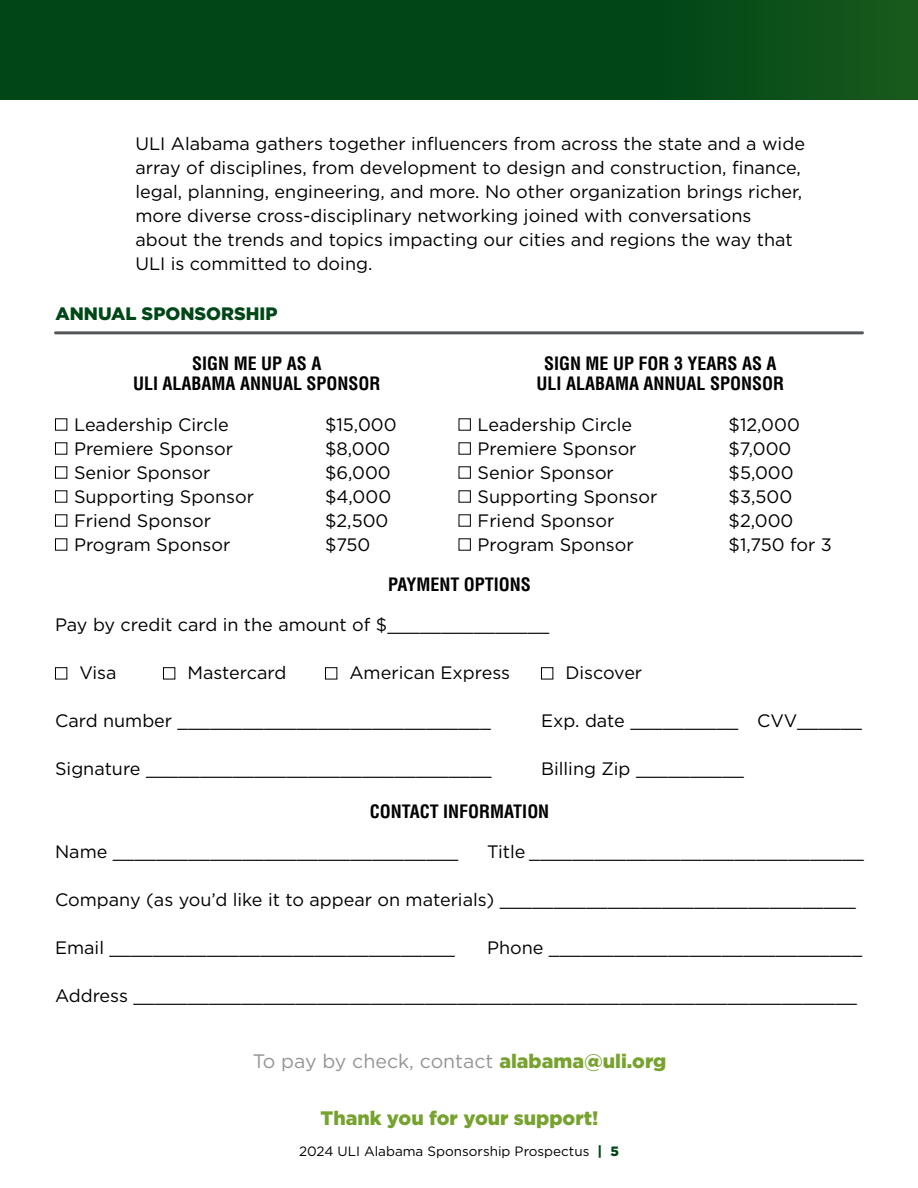
<style>
.page{position:relative;width:918px;height:1188px;background:#fff}
.page>*{position:absolute;margin:0;border:0;box-sizing:border-box;transform-origin:0 0}
.t1{font:19.5px "Gotham";color:#939598}
.t2{font:900 19.5px "Gotham";color:#78a22f}
.t3{font:18px/24px "Gotham";color:#000}
.t4{font:700 condensed 18px/19.5px "Helvetica LT Std";color:#000;text-align:center}
.t5{font:900 18px "Gotham";color:#004717}
.t6{font:13.5px "Gotham";color:#000}
.s1{font-weight:900;color:#78a22f}
.s2{font-weight:900;color:#004717}
</style>
<div class="page">
<hr style="left:56px;top:331px;width:806px;height:3px;background:#535658">
<div style="left:55px;top:418px;width:12px;height:13px;border:1px solid #000"></div>
<div style="left:55px;top:442px;width:12px;height:13px;border:1px solid #000"></div>
<div style="left:55px;top:466px;width:12px;height:13px;border:1px solid #000"></div>
<div style="left:55px;top:490px;width:12px;height:13px;border:1px solid #000"></div>
<div style="left:55px;top:514px;width:12px;height:13px;border:1px solid #000"></div>
<div style="left:55px;top:538px;width:12px;height:13px;border:1px solid #000"></div>
<div style="left:55px;top:667px;width:12px;height:12px;border:1px solid #000"></div>
<div style="left:163px;top:667px;width:12px;height:12px;border:1px solid #000"></div>
<div style="left:325px;top:667px;width:12px;height:12px;border:1px solid #000"></div>
<div style="left:541px;top:667px;width:12px;height:12px;border:1px solid #000"></div>
<div style="left:0;top:0;width:918px;height:99px;background:linear-gradient(to right,#004316,#0c501a)"></div>
<p class="t3" style="left:135px;top:132px;width:671px">ULI Alabama gathers together influencers from across the state and a wide array of disciplines, from development to design and construction, finance, legal, planning, engineering, and more. No other organization brings richer, more diverse cross-disciplinary networking joined with conversations about the trends and topics impacting our cities and regions the way that ULI is committed to doing.</p>
<p class="t5" style="left:56px;top:303px;width:224px">ANNUAL SPONSORSHIP</p>
<p class="t4" style="left:133px;top:354px;width:249px">SIGN ME UP AS A<br>ULI ALABAMA ANNUAL SPONSOR</p>
<p class="t3" style="left:74px;top:412px;width:156px">Leadership Circle</p>
<p class="t3" style="left:325px;top:412px;width:73px">$15,000</p>
<p class="t3" style="left:74px;top:436px;width:161px">Premiere Sponsor</p>
<p class="t3" style="left:325px;top:436px;width:67px">$8,000</p>
<p class="t3" style="left:74px;top:460px;width:138px">Senior Sponsor</p>
<p class="t3" style="left:325px;top:460px;width:67px">$6,000</p>
<p class="t3" style="left:74px;top:484px;width:181px">Supporting Sponsor</p>
<p class="t3" style="left:325px;top:484px;width:68px">$4,000</p>
<p class="t3" style="left:74px;top:508px;width:138px">Friend Sponsor</p>
<p class="t3" style="left:325px;top:508px;width:65px">$2,500</p>
<p class="t3" style="left:74px;top:532px;width:158px">Program Sponsor</p>
<p class="t3" style="left:325px;top:532px;width:47px">$750</p>
<p class="t4" style="left:537px;top:354px;width:249px">SIGN ME UP FOR 3 YEARS AS A<br>ULI ALABAMA ANNUAL SPONSOR</p>
<p class="t3" style="left:478px;top:412px;width:156px">Leadership Circle</p>
<p class="t3" style="left:729px;top:412px;width:73px">$12,000</p>
<p class="t3" style="left:478px;top:436px;width:161px">Premiere Sponsor</p>
<p class="t3" style="left:729px;top:436px;width:64px">$7,000</p>
<p class="t3" style="left:478px;top:460px;width:138px">Senior Sponsor</p>
<p class="t3" style="left:729px;top:460px;width:67px">$5,000</p>
<p class="t3" style="left:478px;top:484px;width:181px">Supporting Sponsor</p>
<p class="t3" style="left:729px;top:484px;width:65px">$3,500</p>
<p class="t3" style="left:478px;top:508px;width:138px">Friend Sponsor</p>
<p class="t3" style="left:729px;top:508px;width:66px">$2,000</p>
<p class="t3" style="left:478px;top:532px;width:158px">Program Sponsor</p>
<p class="t3" style="left:729px;top:532px;width:105px">$1,750 for 3</p>
<p class="t4" style="left:388px;top:574px;width:144px">PAYMENT OPTIONS</p>
<p class="t3" style="left:55px;top:613px;width:496px">Pay by credit card in the amount of $_______________</p>
<p class="t3" style="left:79px;top:661px;width:39px">Visa</p>
<p class="t3" style="left:187px;top:661px;width:100px">Mastercard</p>
<p class="t3" style="left:349px;top:661px;width:162px">American Express</p>
<p class="t3" style="left:565px;top:661px;width:78px">Discover</p>
<p class="t3" style="left:55px;top:709px;width:437px">Card number _____________________________</p>
<p class="t3" style="left:541px;top:709px;width:322px">Exp. date __________ CVV______</p>
<p class="t3" style="left:55px;top:757px;width:438px">Signature ________________________________</p>
<p class="t3" style="left:541px;top:757px;width:204px">Billing Zip __________</p>
<p class="t4" style="left:370px;top:801px;width:181px">CONTACT INFORMATION</p>
<p class="t3" style="left:55px;top:840px;width:405px">Name ________________________________</p>
<p class="t3" style="left:487px;top:840px;width:378px">Title _______________________________</p>
<p class="t3" style="left:55px;top:888px;width:803px">Company (as you’d like it to appear on materials) _________________________________</p>
<p class="t3" style="left:55px;top:936px;width:402px">Email ________________________________</p>
<p class="t3" style="left:487px;top:936px;width:377px">Phone _____________________________</p>
<p class="t3" style="left:55px;top:984px;width:803px">Address ___________________________________________________________________</p>
<p class="t1" style="left:253px;top:1049px;width:415px">To pay by check, contact <span class="s1">alabama@uli.org</span></p>
<p class="t2" style="left:321px;top:1107px;width:279px">Thank you for your support!</p>
<p class="t6" style="left:299px;top:1143px;width:321px">2024 ULI Alabama Sponsorship Prospectus <span class="s2">| 5</span></p>
</div>
